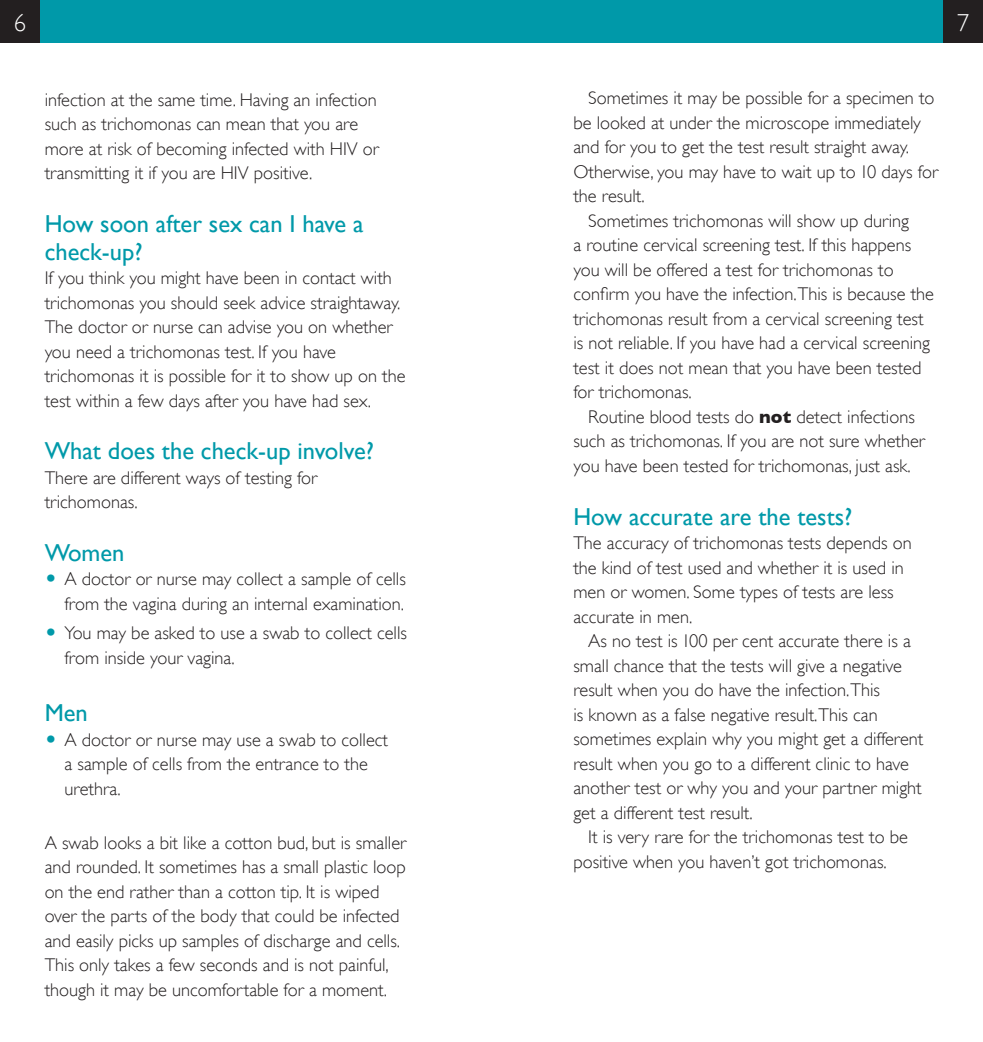
<style>
.page{position:relative;width:983px;height:1042px;background:#fff}
.page>*{position:absolute;margin:0;border:0;box-sizing:border-box;transform-origin:0 0}
.t1{font:24.5px/28px "Gill Sans";color:#0099a9}
.t2{font:300 24.5px "Gill Sans";color:#fff}
.t3{font:300 18.38px/24.5px "Gill Sans";color:#231f20}
.s1{font-family:"European Pi Three";font-weight:400;color:#0099a9}
.s2{font-weight:700}
</style>
<div class="page">
<div style="left:0;top:0;width:40px;height:42px;background:#231f20"></div>
<div style="left:40px;top:0;width:451px;height:42px;background:#0099a9"></div>
<div style="left:943px;top:0;width:39px;height:42px;background:#231f20"></div>
<div style="left:491px;top:0;width:452px;height:42px;background:#0099a9"></div>
<h1 class="t2" style="left:14px;top:9px;width:14px">6</h1>
<h1 class="t2" style="left:956px;top:9px;width:14px">7</h1>
<p class="t3" style="left:45px;top:87px;width:336px">infection at the same time. Having an infection such as trichomonas can mean that you are more at risk of becoming infected with HIV or transmitting it if you are HIV positive.</p>
<h1 class="t1" style="left:45px;top:209px;width:320px">How soon after sex can I have a check-up?</h1>
<p class="t3" style="left:45px;top:266px;width:362px">If you think you might have been in contact with trichomonas you should seek advice straightaway.<br>The doctor or nurse can advise you on whether you need a trichomonas test. If you have trichomonas it is possible for it to show up on the test within a few days after you have had sex.</p>
<h1 class="t1" style="left:45px;top:437px;width:331px">What does the check-up involve?</h1>
<p class="t3" style="left:45px;top:465px;width:274px">There are different ways of testing for trichomonas.</p>
<h1 class="t1" style="left:45px;top:538px;width:81px">Women</h1>
<p class="t3" style="left:45px;top:567px;width:362px;text-align:right"><span class="s1">O</span> A doctor or nurse may collect a sample of cells from the vagina during an internal examination.</p>
<p class="t3" style="left:64px;top:621px;width:344px;text-indent:-20px"><span class="s1">O</span> You may be asked to use a swab to collect cells from inside your vagina.</p>
<h1 class="t1" style="left:45px;top:698px;width:45px">Men</h1>
<p class="t3" style="left:64px;top:727px;width:325px;text-indent:-20px"><span class="s1">O</span> A doctor or nurse may use a swab to collect a sample of cells from the entrance to the urethra.</p>
<p class="t3" style="left:45px;top:830px;width:363px">A swab looks a bit like a cotton bud, but is smaller and rounded. It sometimes has a small plastic loop on the end rather than a cotton tip. It is wiped over the parts of the body that could be infected and easily picks up samples of discharge and cells.<br>This only takes a few seconds and is not painful, though it may be uncomfortable for a moment.</p>
<p class="t3" style="left:588px;top:86px;width:348px">Sometimes it may be possible for a specimen to</p>
<p class="t3" style="left:573px;top:111px;width:349px">be looked at under the microscope immediately</p>
<p class="t3" style="left:573px;top:135px;width:337px">and for you to get the test result straight away.</p>
<p class="t3" style="left:573px;top:160px;width:366px">Otherwise, you may have to wait up to 10 days for</p>
<p class="t3" style="left:573px;top:184px;width:73px">the result.</p>
<p class="t3" style="left:588px;top:209px;width:322px">Sometimes trichomonas will show up during</p>
<p class="t3" style="left:573px;top:233px;width:339px">a routine cervical screening test. If this happens</p>
<p class="t3" style="left:573px;top:257px;width:321px">you will be offered a test for trichomonas to</p>
<p class="t3" style="left:573px;top:282px;width:362px">confirm you have the infection.This is because the</p>
<p class="t3" style="left:573px;top:306px;width:351px">trichomonas result from a cervical screening test</p>
<p class="t3" style="left:573px;top:331px;width:358px">is not reliable. If you have had a cervical screening</p>
<p class="t3" style="left:573px;top:355px;width:349px">test it does not mean that you have been tested</p>
<p class="t3" style="left:573px;top:380px;width:120px">for trichomonas.</p>
<p class="t3" style="left:588px;top:404px;width:328px">Routine blood tests do <span class="s2">not</span> detect infections</p>
<p class="t3" style="left:573px;top:429px;width:353px">such as trichomonas. If you are not sure whether</p>
<p class="t3" style="left:573px;top:453px;width:339px">you have been tested for trichomonas, just ask.</p>
<h1 class="t1" style="left:573px;top:502px;width:280px">How accurate are the tests?</h1>
<p class="t3" style="left:573px;top:531px;width:340px">The accuracy of trichomonas tests depends on the kind of test used and whether it is used in men or women. Some types of tests are less accurate in men.</p>
<p class="t3" style="left:573px;top:629px;width:351px;text-indent:15px">As no test is 100 per cent accurate there is a small chance that the tests will give a negative result when you do have the infection.This<br>is known as a false negative result.This can sometimes explain why you might get a different result when you go to a different clinic to have another test or why you and your partner might get a different test result.</p>
<p class="t3" style="left:573px;top:825px;width:336px;text-indent:15px">It is very rare for the trichomonas test to be positive when you haven’t got trichomonas.</p>
</div>
